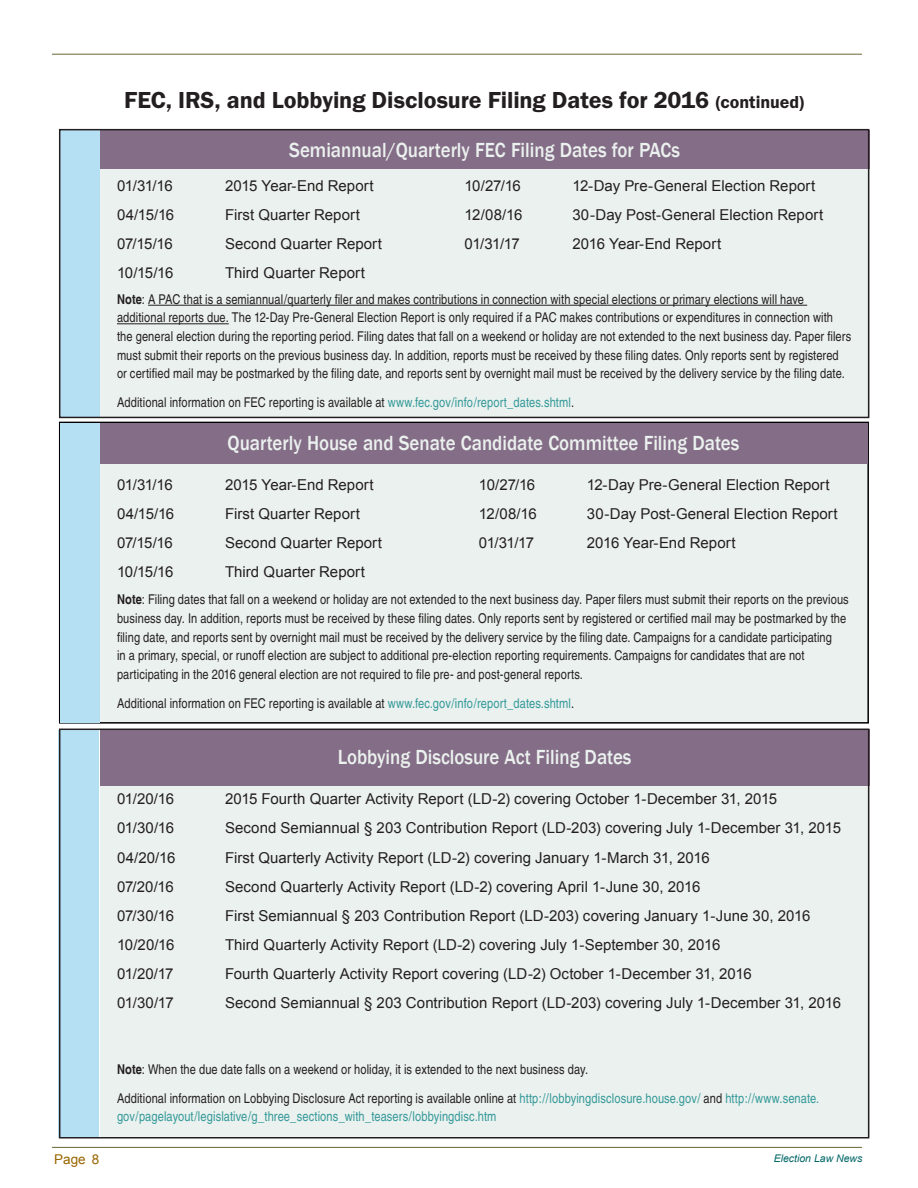
<style>
.page{position:relative;width:918px;height:1188px;background:#fff}
.page>*{position:absolute;margin:0;border:0;box-sizing:border-box;transform-origin:0 0}
.t1{font:600 24px "Franklin Got ITC";letter-spacing:-.005em;color:#231f20}
.t2{font:500 21px "Franklin Gothic";color:#ebf1ee;scale:.9 1}
.t3{font:15px "Arial";letter-spacing:.005em;color:#231f20}
.t4{font:condensed 13.5px/18.6px "Helvetica";letter-spacing:.01em;color:#231f20}
.t5{font:condensed 13.5px "Helvetica";letter-spacing:.01em;color:#399}
.t6{font:13.5px "Arial";color:#960}
.t7{font:italic 10.5px "Arial";color:#066}
.s1{font-size:18px}
.s2{font-weight:700}
.s3{color:#399}
</style>
<div class="page">
<hr style="left:52px;top:1147px;width:810px;height:1px;background:#663">
<hr style="left:52px;top:54px;width:810px;height:1px;background:#663">
<div style="left:59px;top:422px;width:810px;height:302px;background:#ebf1ee;border:2px solid #000"></div>
<div style="left:60px;top:423px;width:40px;height:299px;background:#b5e0f3"></div>
<div style="left:100px;top:785px;width:769px;height:352px;background:#ebf1ee"></div>
<div style="left:59px;top:129px;width:42px;height:288px;background:#b5e0f3"></div>
<div style="left:100px;top:130px;width:769px;height:40px;background:#846d87"></div>
<div style="left:100px;top:169px;width:769px;height:248px;background:#ebf1ee"></div>
<hr style="left:148px;top:305px;width:659px;height:1px;background:#231f20">
<hr style="left:117px;top:323px;width:112px;height:1px;background:#231f20">
<div style="left:100px;top:423px;width:767px;height:41px;background:#846d87"></div>
<div style="left:59px;top:730px;width:40px;height:407px;background:#b5e0f3"></div>
<div style="left:100px;top:729px;width:769px;height:56px;background:#846d87"></div>
<div style="left:59px;top:129px;width:810px;height:289px;border:2px solid #231f20"></div>
<div style="left:59px;top:729px;width:810px;height:409px;border:2px solid #231f20"></div>
<h1 class="t1" style="left:124px;top:86px;width:682px">FEC, IRS, and Lobbying Disclosure Filing Dates for 2016 <span class="s1">(continued)</span></h1>
<h2 class="t2" style="left:289px;top:137px;width:436px">Semiannual/Quarterly FEC Filing Dates for PACs</h2>
<p class="t3" style="left:117px;top:176px;width:57px">01/31/16</p>
<p class="t3" style="left:225px;top:176px;width:150px">2015 Year-End Report</p>
<p class="t3" style="left:117px;top:205px;width:59px">04/15/16</p>
<p class="t3" style="left:225px;top:205px;width:136px">First Quarter Report</p>
<p class="t3" style="left:117px;top:234px;width:57px">07/15/16</p>
<p class="t3" style="left:225px;top:234px;width:159px">Second Quarter Report</p>
<p class="t3" style="left:117px;top:263px;width:58px">10/15/16</p>
<p class="t3" style="left:225px;top:263px;width:142px">Third Quarter Report</p>
<p class="t4" style="left:117px;top:290px;width:736px"><span class="s2">Note</span>: A PAC that is a semiannual/quarterly filer and makes contributions in connection with special elections or primary elections will have additional reports due. The 12-Day Pre-General Election Report is only required if a PAC makes contributions or expenditures in connection with the general election during the reporting period. Filing dates that fall on a weekend or holiday are not extended to the next business day. Paper filers must submit their reports on the previous business day. In addition, reports must be received by these filing dates. Only reports sent by registered or certified mail may be postmarked by the filing date, and reports sent by overnight mail must be received by the delivery service by the filing date.</p>
<p class="t4" style="left:117px;top:393px;width:459px">Additional information on FEC reporting is available at <span class="s3">www.fec.gov/info/report_dates.shtml</span>.</p>
<h2 class="t2" style="left:228px;top:430px;width:570px">Quarterly House and Senate Candidate Committee Filing Dates</h2>
<p class="t3" style="left:464px;top:176px;width:58px">10/27/16</p>
<p class="t3" style="left:572px;top:176px;width:244px">12-Day Pre-General Election Report</p>
<p class="t3" style="left:464px;top:205px;width:59px">12/08/16</p>
<p class="t3" style="left:572px;top:205px;width:252px">30-Day Post-General Election Report</p>
<p class="t3" style="left:464px;top:234px;width:57px">01/31/17</p>
<p class="t3" style="left:572px;top:234px;width:150px">2016 Year-End Report</p>
<p class="t3" style="left:117px;top:475px;width:57px">01/31/16</p>
<p class="t3" style="left:225px;top:475px;width:150px">2015 Year-End Report</p>
<p class="t3" style="left:117px;top:504px;width:59px">04/15/16</p>
<p class="t3" style="left:225px;top:504px;width:136px">First Quarter Report</p>
<p class="t3" style="left:117px;top:533px;width:57px">07/15/16</p>
<p class="t3" style="left:225px;top:533px;width:159px">Second Quarter Report</p>
<p class="t3" style="left:117px;top:562px;width:58px">10/15/16</p>
<p class="t3" style="left:225px;top:562px;width:142px">Third Quarter Report</p>
<p class="t3" style="left:479px;top:475px;width:58px">10/27/16</p>
<p class="t3" style="left:587px;top:475px;width:244px">12-Day Pre-General Election Report</p>
<p class="t3" style="left:479px;top:504px;width:59px">12/08/16</p>
<p class="t3" style="left:587px;top:504px;width:252px">30-Day Post-General Election Report</p>
<p class="t3" style="left:479px;top:533px;width:57px">01/31/17</p>
<p class="t3" style="left:587px;top:533px;width:150px">2016 Year-End Report</p>
<p class="t4" style="left:117px;top:590px;width:733px"><span class="s2">Note</span>: Filing dates that fall on a weekend or holiday are not extended to the next business day. Paper filers must submit their reports on the previous business day. In addition, reports must be received by these filing dates. Only reports sent by registered or certified mail may be postmarked by the filing date, and reports sent by overnight mail must be received by the delivery service by the filing date. Campaigns for a candidate participating<br>in a primary, special, or runoff election are subject to additional pre-election reporting requirements. Campaigns for candidates that are not participating in the 2016 general election are not required to file pre- and post-general reports.</p>
<p class="t4" style="left:117px;top:694px;width:459px">Additional information on FEC reporting is available at <span class="s3">www.fec.gov/info/report_dates.shtml</span>.</p>
<h2 class="t2" style="left:338px;top:744px;width:328px">Lobbying Disclosure Act Filing Dates</h2>
<p class="t3" style="left:117px;top:789px;width:59px">01/20/16</p>
<p class="t3" style="left:225px;top:789px;width:554px">2015 Fourth Quarter Activity Report (LD-2) covering October 1-December 31, 2015</p>
<p class="t3" style="left:117px;top:818px;width:59px">01/30/16</p>
<p class="t3" style="left:225px;top:818px;width:618px">Second Semiannual § 203 Contribution Report (LD-203) covering July 1-December 31, 2015</p>
<p class="t3" style="left:117px;top:847px;width:60px">04/20/16</p>
<p class="t3" style="left:225px;top:847px;width:486px">First Quarterly Activity Report (LD-2) covering January 1-March 31, 2016</p>
<p class="t3" style="left:117px;top:877px;width:58px">07/20/16</p>
<p class="t3" style="left:225px;top:877px;width:477px">Second Quarterly Activity Report (LD-2) covering April 1-June 30, 2016</p>
<p class="t3" style="left:117px;top:906px;width:59px">07/30/16</p>
<p class="t3" style="left:225px;top:906px;width:587px">First Semiannual § 203 Contribution Report (LD-203) covering January 1-June 30, 2016</p>
<p class="t3" style="left:117px;top:935px;width:59px">10/20/16</p>
<p class="t3" style="left:225px;top:935px;width:497px">Third Quarterly Activity Report (LD-2) covering July 1-September 30, 2016</p>
<p class="t3" style="left:117px;top:964px;width:58px">01/20/17</p>
<p class="t3" style="left:225px;top:964px;width:528px">Fourth Quarterly Activity Report covering (LD-2) October 1-December 31, 2016</p>
<p class="t3" style="left:117px;top:993px;width:58px">01/30/17</p>
<p class="t3" style="left:225px;top:993px;width:618px">Second Semiannual § 203 Contribution Report (LD-203) covering July 1-December 31, 2016</p>
<p class="t4" style="left:117px;top:1054px;width:704px;line-height:29.1px"><span class="s2">Note</span>: When the due date falls on a weekend or holiday, it is extended to the next business day.<br>Additional information on Lobbying Disclosure Act reporting is available online at <span class="s3">http://lobbyingdisclosure.house.gov/</span> and <span class="s3">http://www.senate.</span></p>
<p class="t5" style="left:117px;top:1109px;width:381px">gov/pagelayout/legislative/g_three_sections_with_teasers/lobbyingdisc.htm</p>
<p class="t6" style="left:54px;top:1150px;width:47px">Page 8</p>
<p class="t7" style="left:774px;top:1151px;width:90px">Election Law News</p>
</div>
